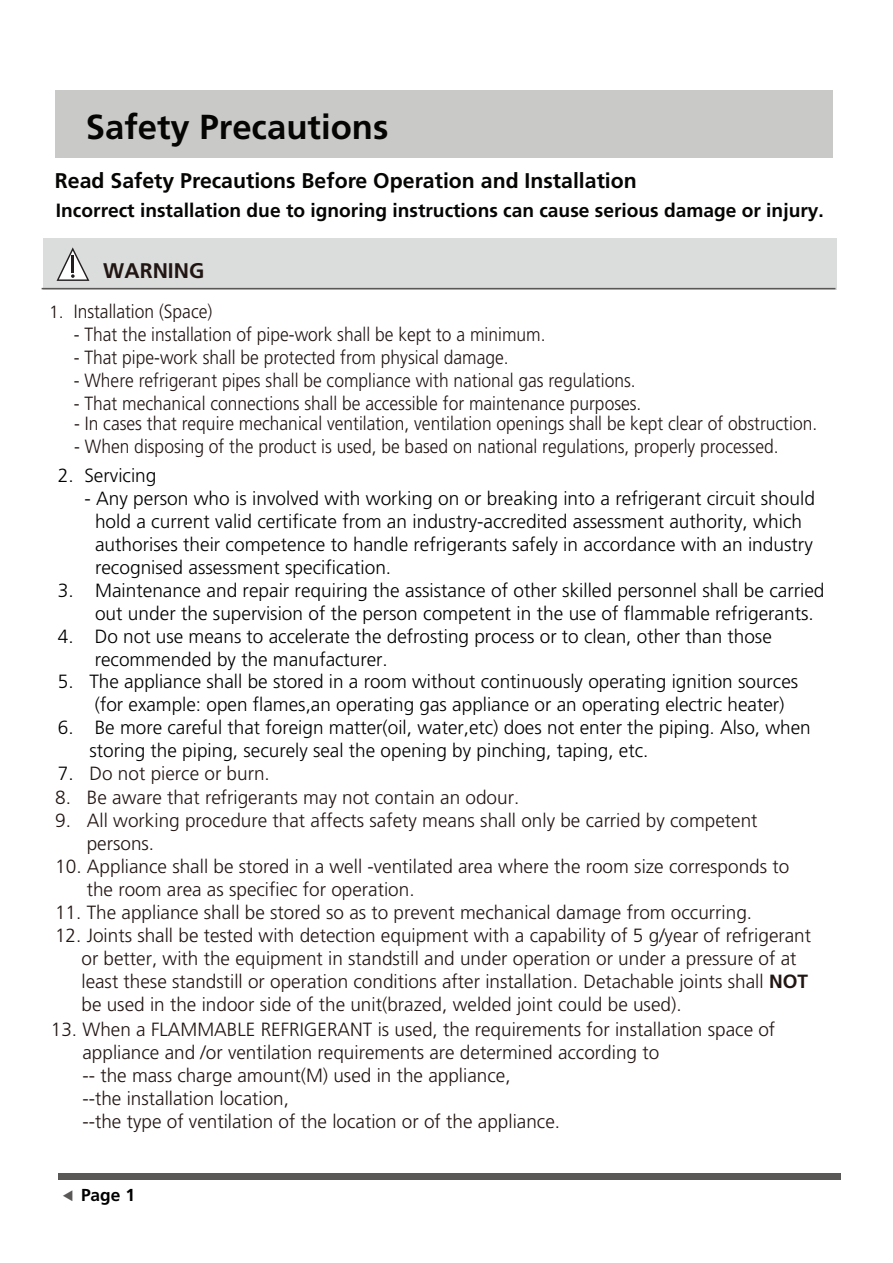
<style>
.page{position:relative;width:893px;height:1263px;background:#fff}
.page>*{position:absolute;margin:0;border:0;box-sizing:border-box;transform-origin:0 0}
.t1{font:700 34.65px "Frutiger LT Std";color:#050504}
.t2{font:700 21.3px "Frutiger LT Std";color:#050504}
.t3{font:700 21.15px "Frutiger LT Std";color:#211613}
.t4{font:700 19.2px "Frutiger LT Std";color:#050504}
.t5{font:300 19.05px/23px "Frutiger";color:#221613}
.t6{font:300 19.05px/23px "Frutiger";color:#000}
.t7{font:300 19.05px "Frutiger";color:#211613;scale:.91 1}
.t8{font:700 17.4px "Frutiger LT Std";color:#000}
.s1{font-size:17.7px}
.s2{color:#000}
.s3{color:#211613}
.s4{font-weight:700}
</style>
<div class="page">
<div style="left:58px;top:1173px;width:782px;height:7px;background:#5a5757"></div>
<div style="left:55px;top:91px;width:777px;height:67px;background:#c9c9c8"></div>
<div style="left:43px;top:238px;width:794px;height:52px;background:#dbdddc"></div>
<hr style="left:42px;top:288px;width:793px;height:1px;background:#5a5757">
<svg style="left:57px;top:247px;width:32px;height:34px"></svg>
<h1 class="t1" style="left:86px;top:107px;width:304px">Safety Precautions</h1>
<p class="t2" style="left:55px;top:168px;width:583px">Read Safety Precautions Before Operation and Installation</p>
<p class="t4" style="left:56px;top:199px;width:769px">Incorrect installation due to ignoring instructions can cause serious damage or injury.</p>
<p class="t3" style="left:103px;top:258px;width:103px">WARNING</p>
<p class="t7" style="left:49px;top:301px;width:181px"><span class="s1">1.</span> Installation (Space)</p>
<p class="t7" style="left:74px;top:323px;width:520px">- That the installation of pipe-work shall be kept to a minimum.</p>
<p class="t7" style="left:74px;top:346px;width:479px">- That pipe-work shall be protected from physical damage.</p>
<p class="t7" style="left:74px;top:369px;width:619px">- Where refrigerant pipes shall be compliance with national gas regulations.</p>
<p class="t7" style="left:74px;top:392px;width:625px">- That mechanical connections shall be accessible for maintenance purposes.</p>
<p class="t7" style="left:74px;top:413px;width:818px">- In cases that require mechanical ventilation, ventilation openings shall be kept clear of obstruction.</p>
<p class="t7" style="left:74px;top:436px;width:775px">- When disposing of the product is used, be based on national regulations, properly processed.</p>
<p class="t6" style="left:58px;top:464px;width:100px">2. Servicing</p>
<p class="t6" style="left:95px;top:487px;width:721px;text-indent:-11px">- Any person who is involved with working on or breaking into a refrigerant circuit should hold a current valid certificate from an industry-accredited assessment authority, which authorises their competence to handle refrigerants safely in accordance with an industry recognised assessment specification.</p>
<p class="t6" style="left:95px;top:579px;width:731px;text-indent:-37px">3. Maintenance and repair requiring the assistance of other skilled personnel shall be carried out under the supervision of the person competent in the use of flammable refrigerants.</p>
<p class="t6" style="left:95px;top:624px;width:679px;text-indent:-37px">4. Do not use means to accelerate the defrosting process or to clean, other than those recommended by the manufacturer.</p>
<p class="t6" style="left:95px;top:670px;width:705px;text-indent:-37px">5. The appliance shall be stored in a room without continuously operating ignition sources (for example: open flames,an operating gas appliance or an operating electric heater)</p>
<p class="t6" style="left:89px;top:716px;width:723px;text-indent:-32px">6. Be more careful that foreign matter(oil, water,etc) does not enter the piping. Also, when storing the piping, securely seal the opening by pinching, taping, etc.</p>
<p class="t5" style="left:58px;top:762px;width:214px"><span class="s2">7.</span> Do not pierce or burn.</p>
<p class="t5" style="left:55px;top:786px;width:466px"><span class="s3">8.</span> Be aware that refrigerants may not contain an odour.</p>
<p class="t5" style="left:87px;top:809px;width:672px;text-indent:-32px"><span class="s3">9.</span> All working procedure that affects safety means shall only be carried by competent persons.</p>
<p class="t5" style="left:87px;top:855px;width:704px;text-indent:-32px"><span class="s3">10.</span> Appliance shall be stored in a well -ventilated area where the room size corresponds to the room area as specifiec for operation.</p>
<p class="t5" style="left:55px;top:901px;width:699px">11. The appliance shall be stored so as to prevent mechanical damage from occurring.</p>
<p class="t5" style="left:81px;top:923px;width:731px;text-indent:-26px">12. Joints shall be tested with detection equipment with a capability of 5 g/year of refrigerant or better, with the equipment in standstill and under operation or under a pressure of at least these standstill or operation conditions after installation. Detachable joints shall <span class="s4">NOT </span>be used in the indoor side of the unit(brazed, welded joint could be used).</p>
<p class="t5" style="left:82px;top:1018px;width:694px;text-indent:-32px">13. When a FLAMMABLE REFRIGERANT is used, the requirements for installation space of appliance and /or ventilation requirements are determined according to<br>-- the mass charge amount(M) used in the appliance,<br>--the installation location,<br>--the type of ventilation of the location or of the appliance.</p>
<p class="t8" style="left:81px;top:1185px;width:55px">Page 1</p>
</div>
